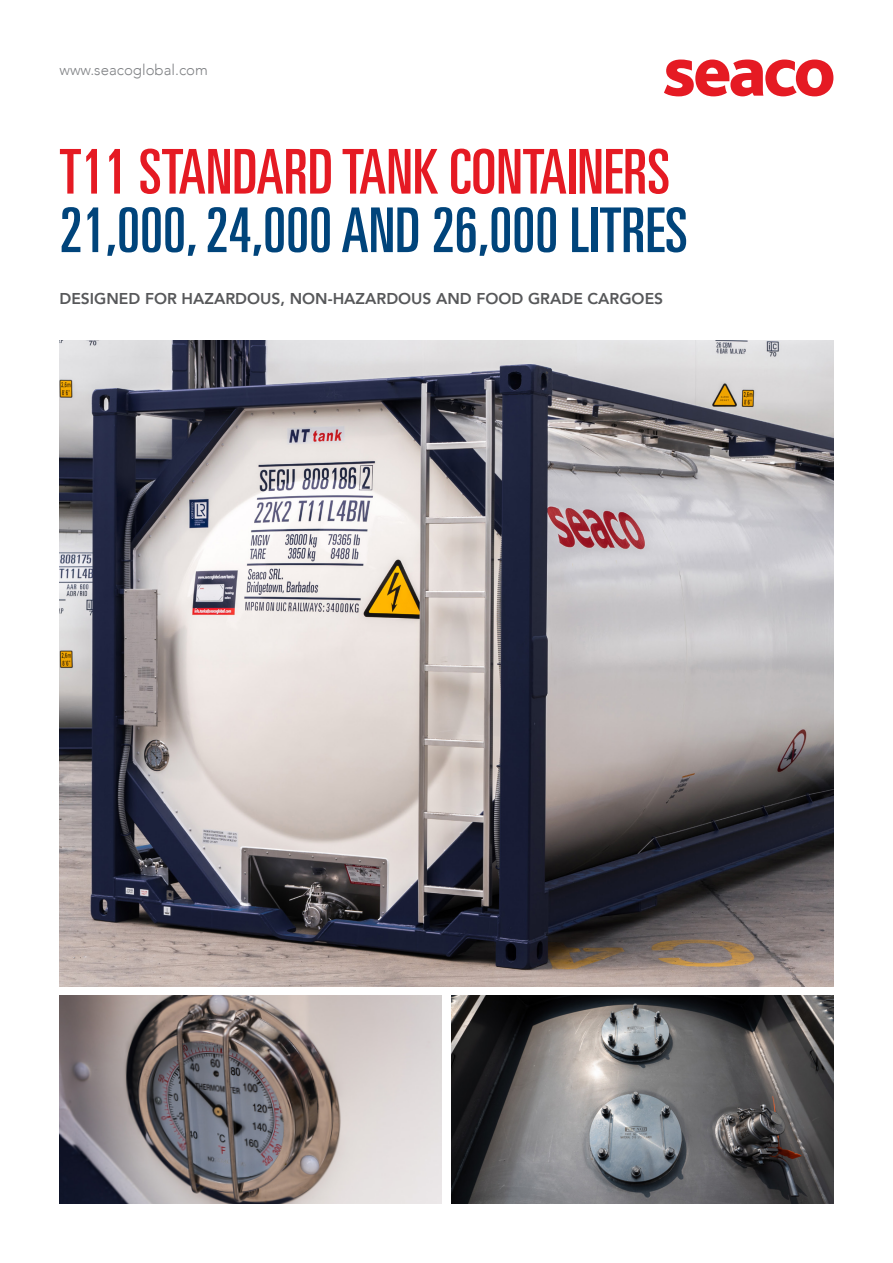
<style>
.page{position:relative;width:893px;height:1263px;background:#fff}
.page>*{position:absolute;margin:0;border:0;box-sizing:border-box;transform-origin:0 0}
.t1{font:ultra-condensed 61.8px/58.5px "Univers LT Std";color:#00447b}
.t2{font:800 15.6px "Avenir";color:#57585a}
.t3{font:300 15px "Avenir";color:#808285}
.s1{color:#e51a23}
</style>
<div class="page">
<img style="left:60px;top:340px;width:773px;height:646px">
<svg style="left:664px;top:60px;width:169px;height:36px"></svg>
<img style="left:60px;top:995px;width:382px;height:208px">
<img style="left:451px;top:995px;width:382px;height:208px">
<p class="t3" style="left:60px;top:60px;width:150px">www.seacoglobal.com</p>
<p class="t1" style="left:60px;top:142px;width:630px"><span class="s1">T11 STANDARD TANK CONTAINERS<br></span>21,000, 24,000 AND 26,000 LITRES</p>
<p class="t2" style="left:60px;top:286px;width:605px">DESIGNED FOR HAZARDOUS, NON-HAZARDOUS AND FOOD GRADE CARGOES</p>
</div>
